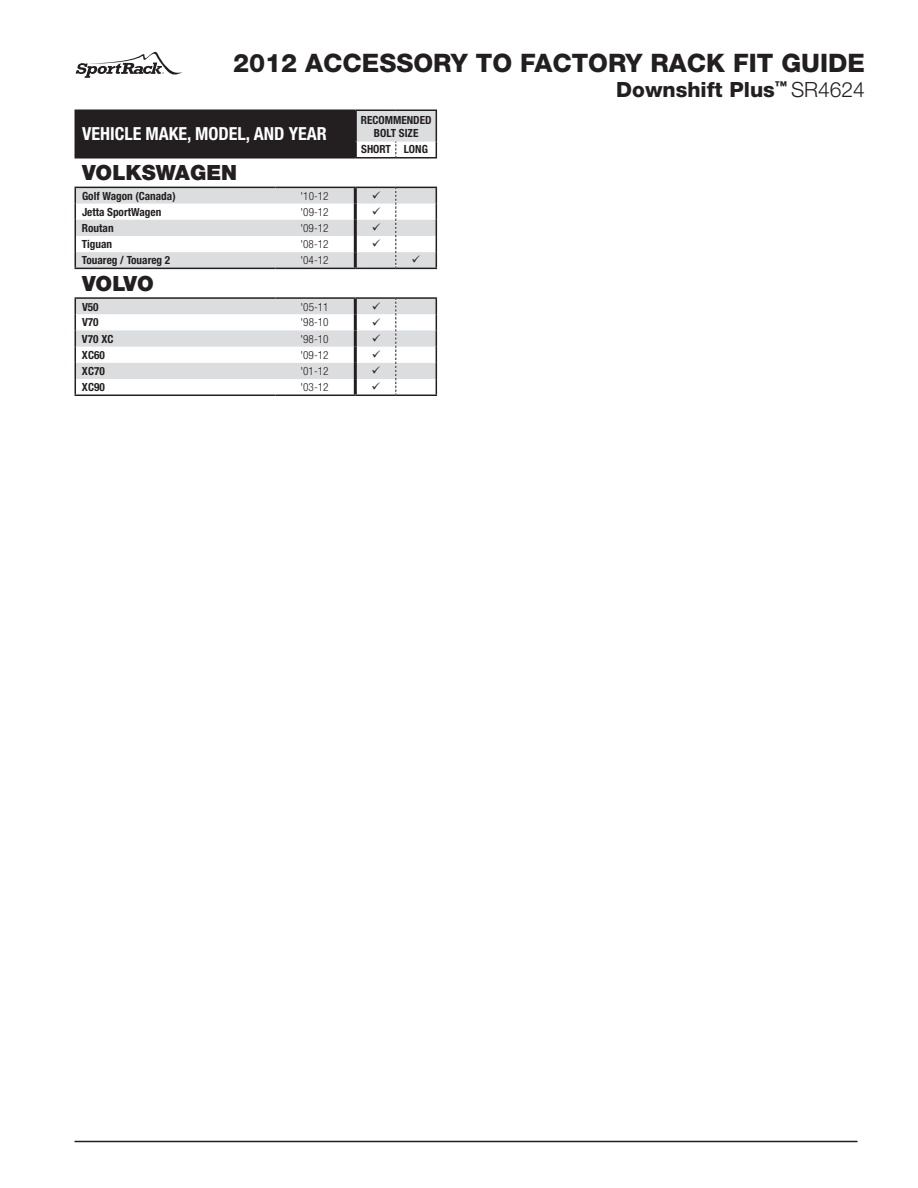
<style>
.page{position:relative;width:918px;height:1188px;background:#fff}
.page>*{position:absolute;margin:0;border:0;box-sizing:border-box;transform-origin:0 0}
.t1{font:800 25.5px "Helvetica Neue LT Std";color:#231f20}
.t2{font:800 21px "Helvetica Neue LT Std";color:#231f20}
.TABLE_TEXT{font:900 21px "Helvetica Neue LT Std";color:#231f20}
.TABLE_TEXT-2{font:700 condensed 18px "Helvetica Neue LT Std";color:#fff}
.TABLE_TEXT-3{font:700 condensed 11.25px/13.5px "Helvetica Neue LT Std";color:#231f20;text-align:center}
.TABLE_TEXT-4{font:300 condensed 11.25px "Helvetica Neue LT Std";color:#231f20}
.s1{font-weight:300}
</style>
<div class="page">
<hr style="left:75px;top:1141px;width:783px;height:1px;background:#231f20">
<div style="left:75px;top:110px;width:280px;height:48px;background:#231f20"></div>
<div style="left:355px;top:110px;width:81px;height:32px;background:#dcdddf"></div>
<hr style="left:75px;top:157px;width:280px;height:2px;background:#231f20">
<hr style="left:354px;top:111px;width:3px;height:31px;background:#231f20">
<hr style="left:436px;top:111px;width:1px;height:31px;background:#231f20">
<hr style="left:355px;top:110px;width:41px;height:1px;background:#231f20">
<hr style="left:396px;top:110px;width:41px;height:1px;background:#231f20">
<hr style="left:355px;top:157px;width:41px;height:2px;background:#231f20">
<svg style="left:355px;top:142px;width:82px;height:16px"></svg>
<hr style="left:396px;top:157px;width:41px;height:2px;background:#231f20">
<svg style="left:75px;top:188px;width:361px;height:191px"></svg>
<hr style="left:75px;top:268px;width:200px;height:1px;background:#231f20">
<hr style="left:275px;top:268px;width:80px;height:1px;background:#231f20">
<hr style="left:355px;top:268px;width:41px;height:1px;background:#231f20">
<hr style="left:396px;top:268px;width:41px;height:1px;background:#231f20">
<hr style="left:75px;top:187px;width:200px;height:1px;background:#231f20">
<hr style="left:275px;top:187px;width:80px;height:1px;background:#231f20">
<hr style="left:354px;top:188px;width:3px;height:16px;background:#231f20">
<hr style="left:355px;top:187px;width:41px;height:1px;background:#231f20">
<hr style="left:396px;top:187px;width:41px;height:1px;background:#231f20">
<hr style="left:354px;top:204px;width:3px;height:16px;background:#231f20">
<hr style="left:354px;top:220px;width:3px;height:16px;background:#231f20">
<hr style="left:354px;top:236px;width:3px;height:16px;background:#231f20">
<svg style="left:75px;top:188px;width:1px;height:80px"></svg>
<hr style="left:354px;top:252px;width:3px;height:16px;background:#231f20">
<svg style="left:395px;top:188px;width:1px;height:80px"></svg>
<svg style="left:436px;top:188px;width:1px;height:80px"></svg>
<hr style="left:75px;top:297px;width:200px;height:2px;background:#231f20">
<hr style="left:275px;top:297px;width:80px;height:2px;background:#231f20">
<hr style="left:354px;top:299px;width:3px;height:15px;background:#231f20">
<hr style="left:355px;top:297px;width:41px;height:2px;background:#231f20">
<hr style="left:396px;top:297px;width:41px;height:2px;background:#231f20">
<hr style="left:354px;top:314px;width:3px;height:16px;background:#231f20">
<hr style="left:354px;top:330px;width:3px;height:17px;background:#231f20">
<hr style="left:354px;top:347px;width:3px;height:16px;background:#231f20">
<hr style="left:354px;top:363px;width:3px;height:16px;background:#231f20">
<svg style="left:75px;top:299px;width:1px;height:96px"></svg>
<hr style="left:75px;top:395px;width:200px;height:1px;background:#231f20">
<hr style="left:275px;top:395px;width:80px;height:1px;background:#231f20">
<hr style="left:354px;top:379px;width:3px;height:16px;background:#231f20">
<hr style="left:355px;top:395px;width:41px;height:1px;background:#231f20">
<svg style="left:395px;top:299px;width:1px;height:96px"></svg>
<svg style="left:436px;top:299px;width:1px;height:96px"></svg>
<hr style="left:396px;top:395px;width:41px;height:1px;background:#231f20">
<svg style="left:76px;top:51px;width:106px;height:27px"></svg>
<svg style="left:373px;top:191px;width:7px;height:8px"></svg>
<svg style="left:373px;top:207px;width:7px;height:8px"></svg>
<svg style="left:372px;top:223px;width:8px;height:8px"></svg>
<svg style="left:372px;top:240px;width:8px;height:7px"></svg>
<svg style="left:412px;top:255px;width:8px;height:8px"></svg>
<svg style="left:373px;top:302px;width:7px;height:7px"></svg>
<svg style="left:373px;top:318px;width:7px;height:7px"></svg>
<svg style="left:372px;top:334px;width:8px;height:8px"></svg>
<svg style="left:372px;top:350px;width:8px;height:8px"></svg>
<svg style="left:372px;top:367px;width:8px;height:7px"></svg>
<p class="t1" style="left:233px;top:48px;width:633px">2012 ACCESSORY TO FACTORY RACK FIT GUIDE</p>
<p class="t2" style="left:616px;top:77px;width:250px">Downshift Plus<sup>™</sup> <span class="s1">SR4624</span></p>
<p class="TABLE_TEXT-2" style="left:82px;top:123px;width:246px">VEHICLE MAKE, MODEL, AND YEAR</p>
<p class="TABLE_TEXT-3" style="left:361px;top:113px;width:72px">RECOMMENDED<br>BOLT SIZE</p>
<p class="TABLE_TEXT-3" style="left:361px;top:142px;width:31px">SHORT</p>
<p class="TABLE_TEXT-3" style="left:404px;top:142px;width:26px">LONG</p>
<p class="TABLE_TEXT" style="left:82px;top:160px;width:157px">VOLKSWAGEN</p>
<p class="TABLE_TEXT-3" style="left:82px;top:189px;width:95px">Golf Wagon (Canada)</p>
<p class="TABLE_TEXT-4" style="left:301px;top:189px;width:30px">'10-12</p>
<p class="TABLE_TEXT-3" style="left:82px;top:205px;width:81px">Jetta SportWagen</p>
<p class="TABLE_TEXT-4" style="left:301px;top:205px;width:30px">'09-12</p>
<p class="TABLE_TEXT-3" style="left:82px;top:221px;width:33px">Routan</p>
<p class="TABLE_TEXT-4" style="left:301px;top:221px;width:30px">'09-12</p>
<p class="TABLE_TEXT-3" style="left:82px;top:237px;width:32px">Tiguan</p>
<p class="TABLE_TEXT-4" style="left:301px;top:238px;width:30px">'08-12</p>
<p class="TABLE_TEXT-3" style="left:82px;top:253px;width:90px">Touareg / Touareg 2</p>
<p class="TABLE_TEXT-4" style="left:301px;top:253px;width:30px">'04-12</p>
<p class="TABLE_TEXT" style="left:82px;top:271px;width:73px">VOLVO</p>
<p class="TABLE_TEXT-3" style="left:82px;top:300px;width:18px">V50</p>
<p class="TABLE_TEXT-4" style="left:301px;top:300px;width:30px">'05-11</p>
<p class="TABLE_TEXT-3" style="left:82px;top:315px;width:18px">V70</p>
<p class="TABLE_TEXT-4" style="left:301px;top:316px;width:30px">'98-10</p>
<p class="TABLE_TEXT-3" style="left:82px;top:332px;width:33px">V70 XC</p>
<p class="TABLE_TEXT-4" style="left:301px;top:332px;width:30px">'98-10</p>
<p class="TABLE_TEXT-3" style="left:82px;top:348px;width:24px">XC60</p>
<p class="TABLE_TEXT-4" style="left:301px;top:348px;width:30px">'09-12</p>
<p class="TABLE_TEXT-3" style="left:82px;top:364px;width:24px">XC70</p>
<p class="TABLE_TEXT-4" style="left:301px;top:365px;width:30px">'01-12</p>
<p class="TABLE_TEXT-3" style="left:82px;top:380px;width:24px">XC90</p>
<p class="TABLE_TEXT-4" style="left:301px;top:380px;width:30px">'03-12</p>
</div>
